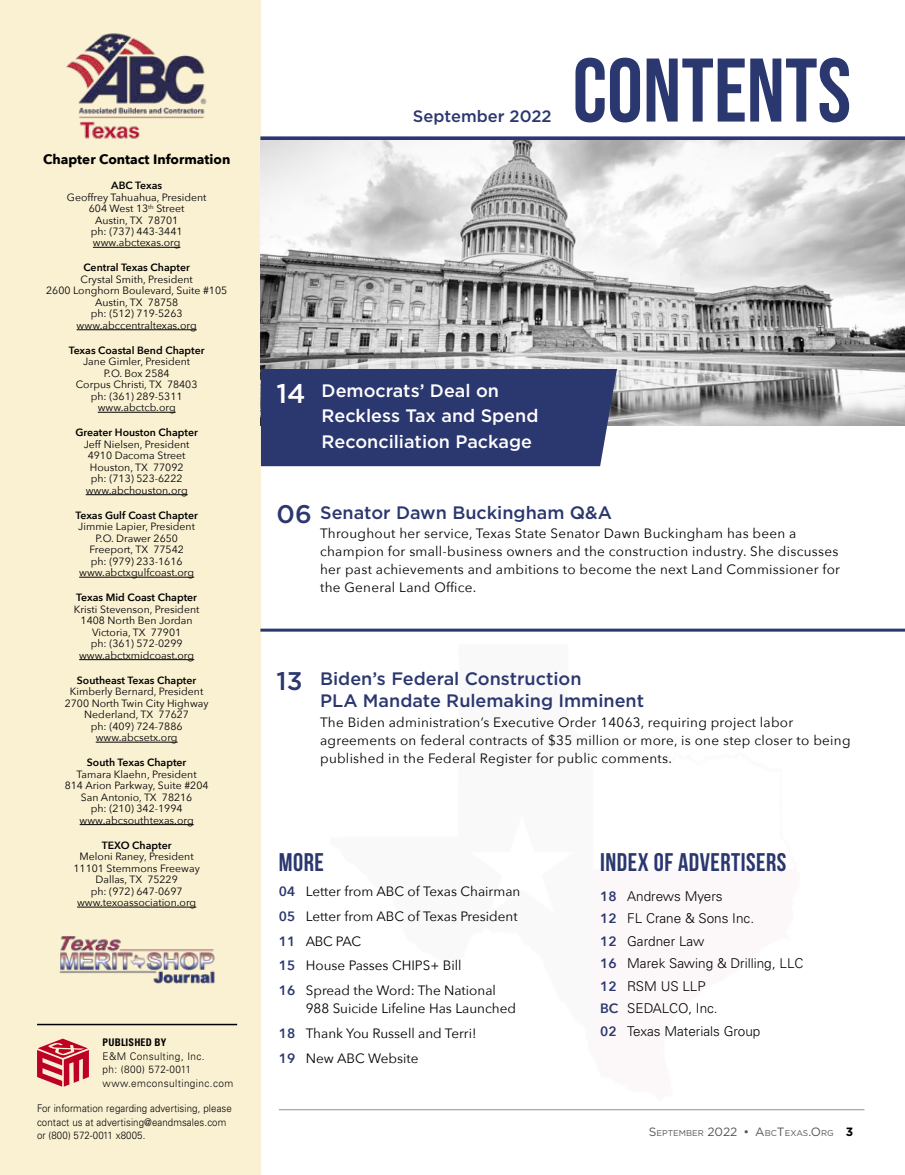
<style>
.page{position:relative;width:905px;height:1175px;background:#fff}
.page>*{position:absolute;margin:0;border:0;box-sizing:border-box;transform-origin:0 0}
.t1{font:90px "Bebas Neue";color:#2b376f}
.t2{font:700 25.5px "Bebas Neue";letter-spacing:.02em;color:#2b376f}
.t3{font:500 18px/21.6px "Gotham";color:#2b376f}
.t4{font:500 18px/25.5px "Gotham";color:#fff}
.t5{font:500 16.5px "Gotham";color:#2b376f}
.t6{font:13.5px/18px "Avenir Next";letter-spacing:.02em;color:#000}
.t7{font:13.5px/24.8px "Avenir Next";color:#000}
.t8{font:300 13.5px/22.5px "Univers LT Std";color:#000}
.t9{font:700 13.5px "Avenir Next";color:#000}
.t10{font:10.5px/11.6px "Avenir Next";color:#000;text-align:center}
.t11{font:600 10.5px "Avenir Next";color:#000}
.t12{font:300 10.5px/13.5px "Univers LT Std";letter-spacing:.01em;color:#000;scale:.92 1}
.t13{font:300 10.5px/13.5px "Univers LT Std";letter-spacing:.04em;color:#000;scale:.95 1}
.t14{font:700 condensed 10.5px "Univers LT Std";letter-spacing:.02em;color:#000;scale:.95 1}
.t15{font:8.4px "Gotham";color:#555}
.s1{font-size:27px}
.s2{font-size:25.5px}
.s3{font-weight:600;color:#2b376f}
.s4{font-family:"Avenir Next";font-weight:600;color:#2b376f}
.s5{font-size:12px}
.s6{font-weight:700;font-size:12px;color:#000}
</style>
<div class="page">
<hr style="left:279px;top:1109px;width:585px;height:1px;background:#939393">
<div style="left:0;top:0;width:260px;height:1174px;background:#faf1d3"></div>
<hr style="left:93px;top:247px;width:87px;height:1px;background:#000">
<hr style="left:77px;top:329px;width:120px;height:1px;background:#000">
<hr style="left:98px;top:412px;width:78px;height:1px;background:#000">
<hr style="left:86px;top:494px;width:102px;height:1px;background:#000">
<hr style="left:79px;top:577px;width:115px;height:1px;background:#000">
<hr style="left:79px;top:659px;width:115px;height:1px;background:#000">
<hr style="left:96px;top:742px;width:82px;height:1px;background:#000">
<hr style="left:80px;top:824px;width:114px;height:1px;background:#000">
<hr style="left:77px;top:906px;width:119px;height:1px;background:#000">
<div style="left:260px;top:136px;width:644px;height:5px;background:#2b376f"></div>
<img style="left:261px;top:141px;width:643px;height:284px">
<div style="left:261px;top:369px;width:356px;height:97px;background:#2b376f"></div>
<hr style="left:260px;top:628px;width:644px;height:3px;background:#2b376f">
<img style="left:59px;top:936px;width:156px;height:48px">
<hr style="left:37px;top:1023px;width:200px;height:2px;background:#000">
<svg style="left:37px;top:1038px;width:52px;height:48px"></svg>
<img style="left:66px;top:33px;width:141px;height:106px">
<p class="t9" style="left:43px;top:148px;width:189px">Chapter Contact Information</p>
<p class="t11" style="left:111px;top:176px;width:52px">ABC Texas</p>
<p class="t10" style="left:67px;top:191px;width:141px">Geoffrey Tahuahua, President<br>604 West 13<sup>th</sup> Street<br>Austin, TX 78701<br>ph: (737) 443-3441 www.abctexas.org</p>
<p class="t11" style="left:83px;top:259px;width:108px">Central Texas Chapter</p>
<p class="t10" style="left:46px;top:273px;width:182px">Crystal Smith, President<br>2600 Longhorn Boulevard, Suite #105<br>Austin, TX 78758<br>ph: (512) 719-5263 www.abccentraltexas.org</p>
<p class="t11" style="left:69px;top:341px;width:137px">Texas Coastal Bend Chapter</p>
<p class="t10" style="left:76px;top:355px;width:123px">Jane Gimler, President<br>P.O. Box 2584<br>Corpus Christi, TX 78403 ph: (361) 289-5311 www.abctcb.org</p>
<p class="t11" style="left:75px;top:424px;width:124px">Greater Houston Chapter</p>
<p class="t10" style="left:84px;top:438px;width:107px">Jeff Nielsen, President<br>4910 Dacoma Street<br>Houston, TX 77092 ph: (713) 523-6222 www.abchouston.org</p>
<p class="t11" style="left:75px;top:506px;width:124px">Texas Gulf Coast Chapter</p>
<p class="t10" style="left:78px;top:520px;width:118px">Jimmie Lapier, President<br>P.O. Drawer 2650<br>Freeport, TX 77542<br>ph: (979) 233-1616 www.abctxgulfcoast.org</p>
<p class="t11" style="left:76px;top:588px;width:122px">Texas Mid Coast Chapter</p>
<p class="t10" style="left:74px;top:603px;width:127px">Kristi Stevenson, President<br>1408 North Ben Jordan<br>Victoria, TX 77901<br>ph: (361) 572-0299 www.abctxmidcoast.org</p>
<p class="t11" style="left:77px;top:671px;width:121px">Southeast Texas Chapter</p>
<p class="t10" style="left:65px;top:685px;width:145px">Kimberly Bernard, President<br>2700 North Twin City Highway<br>Nederland, TX 77627<br>ph: (409) 724-7886 www.abcsetx.org</p>
<p class="t11" style="left:87px;top:753px;width:101px">South Texas Chapter</p>
<p class="t10" style="left:65px;top:768px;width:145px">Tamara Klaehn, President<br>814 Arion Parkway, Suite #204<br>San Antonio, TX 78216<br>ph: (210) 342-1994 www.abcsouthtexas.org</p>
<p class="t11" style="left:102px;top:836px;width:71px">TEXO Chapter</p>
<p class="t10" style="left:73px;top:850px;width:128px">Meloni Raney, President<br>11101 Stemmons Freeway<br>Dallas, TX 75229<br>ph: (972) 647-0697 www.texoassociation.org</p>
<p class="t14" style="left:103px;top:1036px;width:69px">PUBLISHED BY</p>
<p class="t13" style="left:103px;top:1049px;width:139px">E&amp;M Consulting, Inc.<br>ph: (800) 572-0011 www.emconsultinginc.com</p>
<p class="t12" style="left:37px;top:1101px;width:213px">For information regarding advertising, please contact us at advertising@eandmsales.com or (800) 572-0011 x8005.</p>
<h3 class="t5" style="left:413px;top:105px;width:140px">September 2022</h3>
<h1 class="t1" style="left:572px;top:39px;width:280px">CONTENTS</h1>
<h3 class="t4" style="left:321px;top:377px;width:218px;text-indent:-45px"><span class="s1">14</span> Democrats’ Deal on<br>Reckless Tax and Spend<br>Reconciliation Package</h3>
<h3 class="t3" style="left:276px;top:501px;width:337px"><span class="s2">06</span> Senator Dawn Buckingham Q&amp;A</h3>
<p class="t6" style="left:320px;top:524px;width:521px">Throughout her service, Texas State Senator Dawn Buckingham has been a champion for small-business owners and the construction industry. She discusses her past achievements and ambitions to become the next Land Commissioner for the General Land Office.</p>
<h3 class="t3" style="left:320px;top:668px;width:325px;text-indent:-44px"><span class="s2">13</span> Biden’s Federal Construction<br>PLA Mandate Rulemaking Imminent</h3>
<p class="t6" style="left:320px;top:712px;width:532px">The Biden administration’s Executive Order 14063, requiring project labor agreements on federal contracts of $35 million or more, is one step closer to being published in the Federal Register for public comments.</p>
<h2 class="t2" style="left:279px;top:848px;width:47px">MORE</h2>
<p class="t7" style="left:279px;top:878px;width:243px"><span class="s3">04</span> Letter from ABC of Texas Chairman<br><span class="s3">05</span> Letter from ABC of Texas President<br><span class="s3">11</span> ABC PAC<br><span class="s3">15</span> House Passes CHIPS+ Bill<br><span class="s3">16</span> Spread the Word: The National</p>
<p class="t7" style="left:279px;top:995px;width:239px;text-indent:27px">988 Suicide Lifeline Has Launched<br><span class="s3">18</span> Thank You Russell and Terri!<br><span class="s3">19</span> New ABC Website</p>
<h2 class="t2" style="left:600px;top:848px;width:188px">INDEX OF ADVERTISERS</h2>
<p class="t8" style="left:600px;top:884px;width:205px"><span class="s4">18</span> Andrews Myers<br><span class="s4">12</span> FL Crane &amp; Sons Inc.<br><span class="s4">12</span> Gardner Law<br><span class="s4">16</span> Marek Sawing &amp; Drilling, LLC<br><span class="s4">12</span> RSM US LLP<br><span class="s4">BC</span> SEDALCO, Inc.<br><span class="s4">02</span> Texas Materials Group</p>
<p class="t15" style="left:648px;top:1127px;width:206px"><span class="s5">S</span>EPTEMBER <span class="s5">2022 • A</span>BC<span class="s5">T</span>EXAS<span class="s5">.O</span>RG <span class="s6">3</span></p>
</div>
